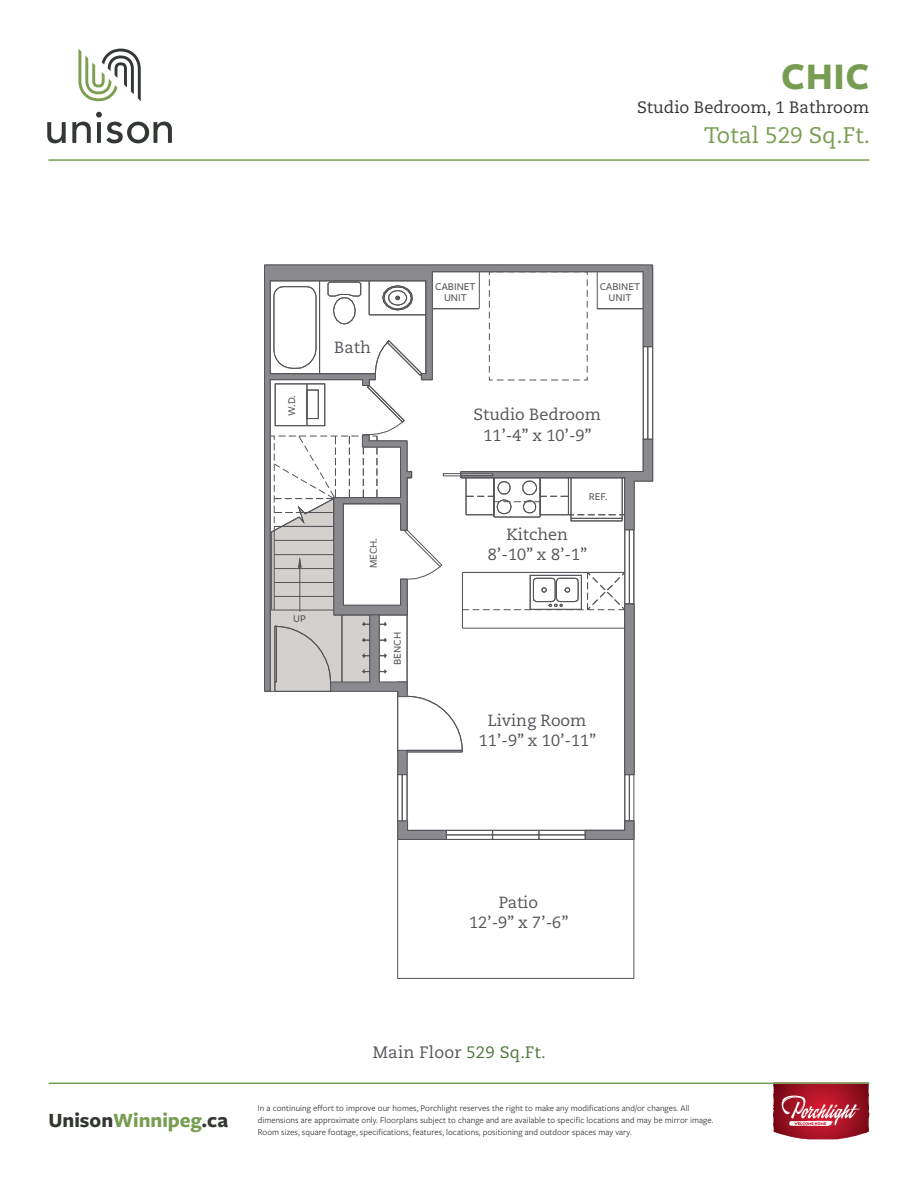
<style>
.page{position:relative;width:918px;height:1188px;background:#fff}
.page>*{position:absolute;margin:0;border:0;box-sizing:border-box;transform-origin:0 0}
.Title_2{font:700 39px "Freight Sans Pro";color:#789d52}
.Title_2-2{font:22.5px "Caecilia LT Std";color:#789d52}
.t1{font:700 21px "Freight Sans Pro";color:#323631}
.Title_2-3{font:16.5px "Caecilia LT Std";color:#323631}
.t2{font:16.5px "Caecilia LT Std";letter-spacing:.015em;color:#54555a}
.t3{font:16.2px/20.2px "Caecilia LT Std";color:#54555a;text-align:center}
.t4{font:500 10.8px/10.8px "Freight Sans Pro";color:#54555a;text-align:center}
.t5{font:9px/12px "Freight Sans Pro";letter-spacing:.005em;color:#323631}
.s1{color:#789d52}
.s2{color:#4e763d}
</style>
<div class="page">
<svg style="left:773px;top:1084px;width:1px;height:34px"></svg>
<svg style="left:782px;top:1096px;width:78px;height:30px;background:#c65361"></svg>
<hr style="left:49px;top:1083px;width:820px;height:1px;background:#789d52">
<hr style="left:48px;top:159px;width:821px;height:2px;background:#789d52">
<svg style="left:47px;top:122px;width:19px;height:21px"></svg>
<svg style="left:72px;top:112px;width:100px;height:31px"></svg>
<svg style="left:78px;top:49px;width:63px;height:52px"></svg>
<div style="left:397px;top:839px;width:237px;height:140px;border:1px solid #54555a"></div>
<hr style="left:634px;top:775px;width:1px;height:46px;background:#54555a">
<hr style="left:446px;top:835px;width:139px;height:1px;background:#54555a">
<hr style="left:446px;top:830px;width:139px;height:1px;background:#54555a">
<hr style="left:446px;top:839px;width:139px;height:1px;background:#54555a">
<hr style="left:397px;top:775px;width:1px;height:46px;background:#54555a">
<hr style="left:402px;top:775px;width:1px;height:46px;background:#54555a">
<hr style="left:407px;top:775px;width:1px;height:46px;background:#54555a">
<hr style="left:629px;top:775px;width:1px;height:46px;background:#54555a">
<hr style="left:624px;top:775px;width:1px;height:46px;background:#54555a">
<svg style="left:585px;top:820px;width:50px;height:20px"></svg>
<svg style="left:397px;top:820px;width:50px;height:20px"></svg>
<svg style="left:264px;top:265px;width:389px;height:510px"></svg>
<p class="Title_2" style="left:781px;top:50px;width:90px">CHIC</p>
<p class="Title_2-3" style="left:637px;top:98px;width:234px">Studio Bedroom, 1 Bathroom</p>
<p class="Title_2-2" style="left:704px;top:122px;width:167px">Total 529 Sq.Ft.</p>
<p class="t4" style="left:286px;top:416px;width:22px;rotate:-90deg">W.D.</p>
<p class="t3" style="left:334px;top:337px;width:38px">Bath</p>
<p class="t4" style="left:293px;top:612px;width:14px">UP</p>
<p class="t4" style="left:368px;top:568px;width:32px;rotate:-90deg">MECH.</p>
<p class="t4" style="left:392px;top:665px;width:34px;rotate:-90deg">BENCH</p>
<p class="t4" style="left:435px;top:281px;width:42px">CABINET<br>UNIT</p>
<p class="t4" style="left:600px;top:281px;width:42px">CABINET<br>UNIT</p>
<p class="t3" style="left:474px;top:405px;width:129px">Studio Bedroom<br>11’-4” x 10’-9”</p>
<p class="t4" style="left:589px;top:491px;width:20px">REF.</p>
<p class="t3" style="left:488px;top:524px;width:101px">Kitchen<br>8’-10” x 8’-1”</p>
<p class="t3" style="left:479px;top:710px;width:119px">Living Room<br>11’-9” x 10’-11”</p>
<p class="t3" style="left:469px;top:892px;width:101px">Patio<br>12’-9” x 7’-6”</p>
<h3 class="t1" style="left:48px;top:1106px;width:181px">Unison<span class="s1">Winnipeg</span>.ca</h3>
<p class="t2" style="left:373px;top:1042px;width:175px">Main Floor <span class="s2">529 Sq.Ft.</span></p>
<p class="t5" style="left:258px;top:1102px;width:457px">In a continuing effort to improve our homes, Porchlight reserves the right to make any modifications and/or changes. All dimensions are approximate only. Floorplans subject to change and are available to specific locations and may be mirror image.<br>Room sizes, square footage, specifications, features, locations, positioning and outdoor spaces may vary.</p>
</div>
